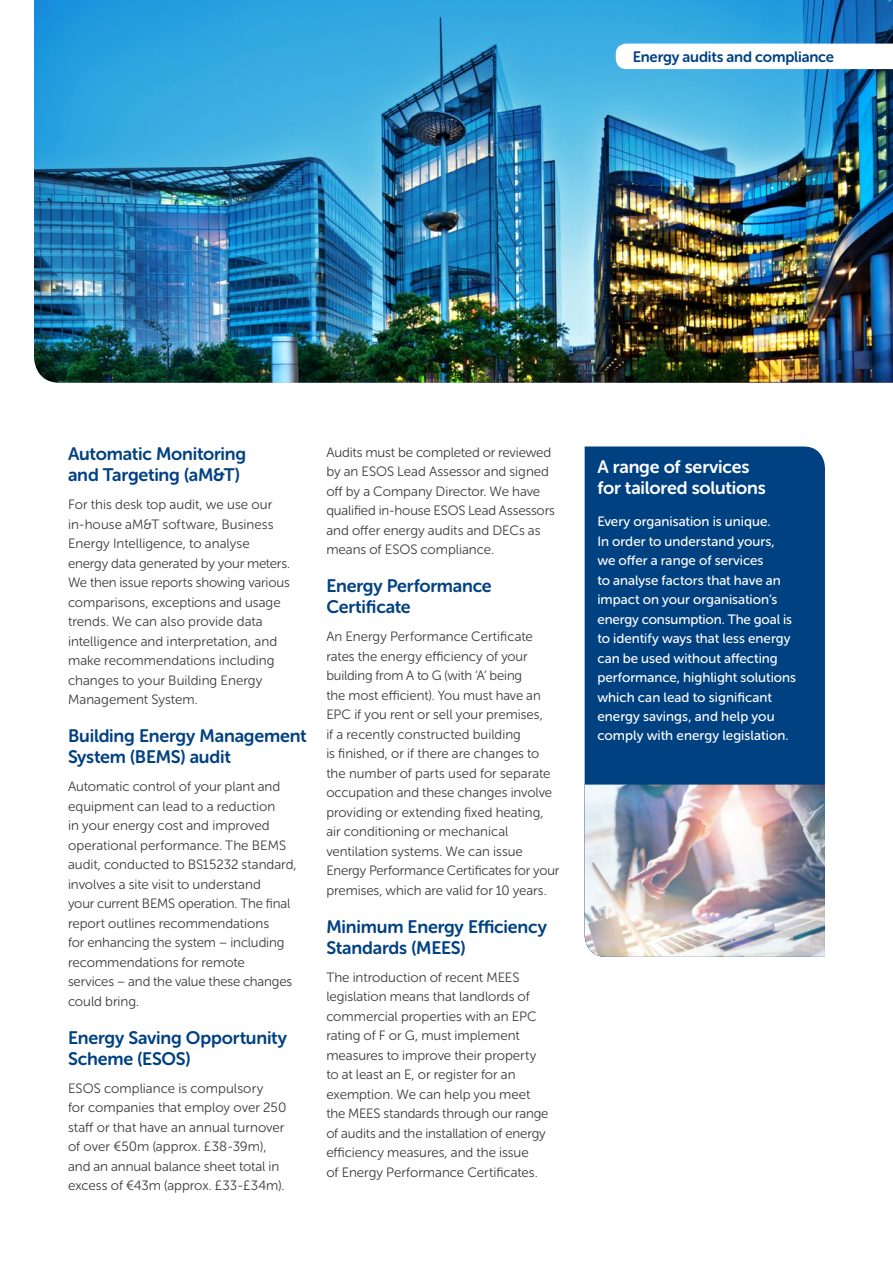
<style>
.page{position:relative;width:893px;height:1263px;background:#fff}
.page>*{position:absolute;margin:0;border:0;box-sizing:border-box;transform-origin:0 0}
.t1{font:18px/21px "Museo Sans Rounded 700";letter-spacing:-.01em;color:#004182}
.t2{font:18px/21px "Museo Sans Rounded 700";letter-spacing:-.01em;color:#fff}
.t3{font:15px "Museo Sans Rounded 700";letter-spacing:-.01em;color:#004182}
.t4{font:13.5px/19.5px "Museo Sans Rounded 300";letter-spacing:-.005em;color:#3c3c3b}
.t5{font:13.5px/19.5px "Museo Sans Rounded 500";color:#fff}
</style>
<div class="page">
<img style="left:34px;top:0;width:859px;height:383px">
<svg style="left:616px;top:44px;width:277px;height:25px"></svg>
<div style="left:585px;top:446px;width:240px;height:338px;background:#004182"></div>
<img style="left:585px;top:784px;width:240px;height:173px">
<p class="t3" style="left:633px;top:49px;width:203px">Energy audits and compliance</p>
<h1 class="t1" style="left:68px;top:443px;width:180px">Automatic Monitoring and Targeting (aM&amp;T)</h1>
<p class="t4" style="left:68px;top:495px;width:224px">For this desk top audit, we use our in-house aM&amp;T software, Business Energy Intelligence, to analyse energy data generated by your meters.<br>We then issue reports showing various comparisons, exceptions and usage trends. We can also provide data intelligence and interpretation, and make recommendations including changes to your Building Energy Management System.</p>
<h1 class="t1" style="left:68px;top:725px;width:240px">Building Energy Management<br>System (BEMS) audit</h1>
<p class="t4" style="left:68px;top:777px;width:230px">Automatic control of your plant and equipment can lead to a reduction<br>in your energy cost and improved operational performance. The BEMS audit, conducted to BS15232 standard, involves a site visit to understand<br>your current BEMS operation. The final report outlines recommendations<br>for enhancing the system – including recommendations for remote<br>services – and the value these changes could bring.</p>
<h1 class="t1" style="left:68px;top:1027px;width:221px">Energy Saving Opportunity<br>Scheme (ESOS)</h1>
<p class="t4" style="left:68px;top:1078px;width:220px">ESOS compliance is compulsory<br>for companies that employ over 250 staff or that have an annual turnover of over €50m (approx. £38-39m), and an annual balance sheet total in excess of €43m (approx. £33-£34m).</p>
<p class="t4" style="left:326px;top:442px;width:230px">Audits must be completed or reviewed by an ESOS Lead Assessor and signed off by a Company Director. We have qualified in-house ESOS Lead Assessors and offer energy audits and DECs as means of ESOS compliance.</p>
<h1 class="t1" style="left:326px;top:575px;width:167px">Energy Performance<br>Certificate</h1>
<p class="t4" style="left:326px;top:627px;width:234px">An Energy Performance Certificate rates the energy efficiency of your building from A to G (with ‘A’ being<br>the most efficient). You must have an EPC if you rent or sell your premises,<br>if a recently constructed building<br>is finished, or if there are changes to the number of parts used for separate occupation and these changes involve providing or extending fixed heating, air conditioning or mechanical ventilation systems. We can issue Energy Performance Certificates for your premises, which are valid for 10 years.</p>
<h1 class="t1" style="left:326px;top:916px;width:222px">Minimum Energy Efficiency<br>Standards (MEES)</h1>
<p class="t4" style="left:326px;top:967px;width:224px">The introduction of recent MEES legislation means that landlords of commercial properties with an EPC rating of F or G, must implement measures to improve their property to at least an E, or register for an exemption. We can help you meet the MEES standards through our range of audits and the installation of energy efficiency measures, and the issue<br>of Energy Performance Certificates.</p>
<h1 class="t2" style="left:597px;top:456px;width:170px">A range of services for tailored solutions</h1>
<p class="t5" style="left:597px;top:512px;width:200px">Every organisation is unique.<br>In order to understand yours,<br>we offer a range of services<br>to analyse factors that have an impact on your organisation’s energy consumption. The goal is to identify ways that less energy can be used without affecting performance, highlight solutions which can lead to significant energy savings, and help you comply with energy legislation.</p>
</div>
